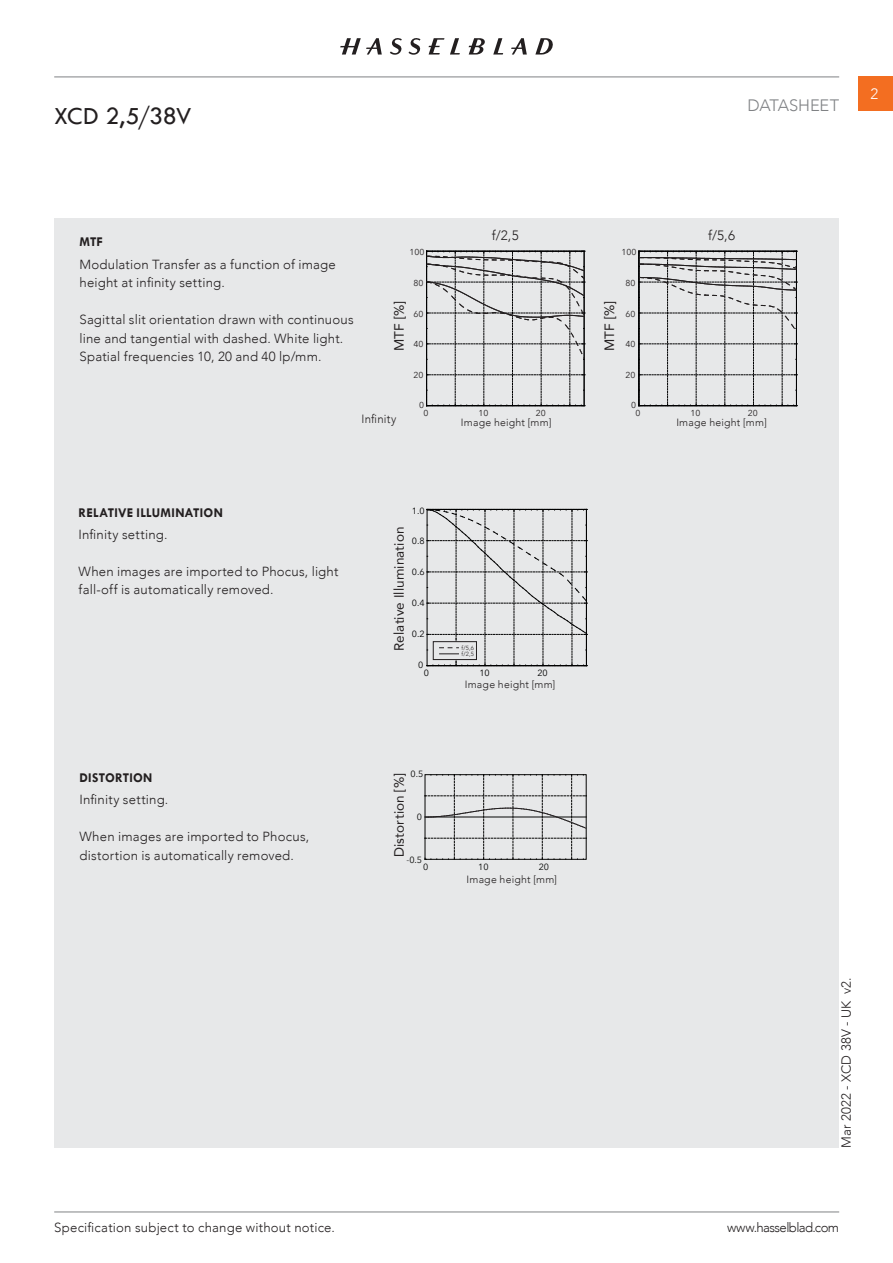
<style>
.page{position:relative;width:893px;height:1263px;background:#fff}
.page>*{position:absolute;margin:0;border:0;box-sizing:border-box;transform-origin:0 0}
.t1{font:25.5px "Tw Cen";letter-spacing:-.02em;color:#231f20}
.t2{font:300 16.5px "Avenir";letter-spacing:-.01em;color:#808285}
.t3{font:300 15px "Avenir";color:#fff}
.page_no{font:13.5px "Avenir";letter-spacing:.01em;color:#231f20}
.Heading_3{font:700 13.5px "Tw Cen";letter-spacing:.015em;color:#231f20}
.page_no-2{font:300 13.5px "Avenir";color:#231f20}
.spec{font:300 13.2px/18.5px "Avenir";letter-spacing:.015em;color:#231f20}
.spec-2{font:300 13.2px "Avenir";letter-spacing:-.045em;color:#231f20}
.Table_text{font:300 12px "Avenir";letter-spacing:.015em;color:#231f20;scale:.95 1}
.page_no-3{font:300 10.5px "Avenir";letter-spacing:.02em;color:#231f20}
.t4{font:9px "Avenir Next";color:#000}
.t5{font:9px "Avenir Next";color:#050504}
.t6{font:8.7px/7.5px "Avenir Next";color:#231f20;text-align:center}
.page_no-4{font:300 6px "Avenir";color:#231f20}
</style>
<div class="page">
<div style="left:54px;top:219px;width:785px;height:929px;background:#e7e8e9"></div>
<svg style="left:425px;top:775px;width:162px;height:85px"></svg>
<div style="left:859px;top:77px;width:34px;height:34px;background:#f36e21"></div>
<hr style="left:54px;top:77px;width:785px;height:1px;background:#808285">
<hr style="left:54px;top:1211px;width:785px;height:1px;background:#808285">
<svg style="left:340px;top:38px;width:213px;height:17px"></svg>
<svg style="left:639px;top:251px;width:158px;height:155px"></svg>
<svg style="left:426px;top:251px;width:159px;height:155px"></svg>
<svg style="left:427px;top:509px;width:160px;height:157px"></svg>
<h1 class="t1" style="left:54px;top:101px;width:139px">XCD 2,5/38V</h1>
<p class="t2" style="left:748px;top:95px;width:93px">DATASHEET</p>
<p class="t3" style="left:870px;top:85px;width:9px">2</p>
<p class="Heading_3" style="left:80px;top:234px;width:25px">MTF</p>
<p class="spec" style="left:80px;top:255px;width:258px">Modulation Transfer as a function of image height at infinity setting.</p>
<p class="spec" style="left:80px;top:310px;width:276px">Sagittal slit orientation drawn with continuous line and tangential with dashed. White light.<br>Spatial frequencies 10, 20 and 40 lp/mm.</p>
<p class="page_no-2" style="left:492px;top:228px;width:29px">f/2,5</p>
<p class="page_no-2" style="left:708px;top:228px;width:29px">f/5,6</p>
<p class="t6" style="left:621px;top:248px;width:17px">100</p>
<p class="t6" style="left:626px;top:279px;width:12px">80</p>
<p class="t6" style="left:626px;top:309px;width:12px">60</p>
<p class="t6" style="left:626px;top:340px;width:12px">40</p>
<p class="t6" style="left:626px;top:371px;width:12px">20</p>
<p class="t6" style="left:631px;top:401px;width:11px">0<br>0</p>
<p class="t6" style="left:690px;top:409px;width:12px">10</p>
<p class="t6" style="left:748px;top:409px;width:12px">20</p>
<p class="t6" style="left:409px;top:248px;width:17px">100</p>
<p class="t6" style="left:414px;top:279px;width:12px">80</p>
<p class="t6" style="left:414px;top:309px;width:12px">60</p>
<p class="t6" style="left:414px;top:340px;width:12px">40</p>
<p class="t6" style="left:414px;top:371px;width:12px">20</p>
<p class="t6" style="left:419px;top:401px;width:11px">0<br>0</p>
<p class="t6" style="left:478px;top:409px;width:12px">10</p>
<p class="t6" style="left:536px;top:409px;width:12px">20</p>
<p class="page_no" style="left:388px;top:351px;width:51px;rotate:-90deg">MTF [%]</p>
<p class="page_no" style="left:599px;top:351px;width:51px;rotate:-90deg">MTF [%]</p>
<p class="Table_text" style="left:362px;top:412px;width:38px">Infinity</p>
<p class="page_no-3" style="left:461px;top:416px;width:92px">Image height [mm]</p>
<p class="page_no-3" style="left:676px;top:416px;width:92px">Image height [mm]</p>
<p class="Heading_3" style="left:79px;top:504px;width:146px">RELATIVE ILLUMINATION</p>
<p class="spec" style="left:79px;top:525px;width:90px">Infinity setting.</p>
<p class="spec" style="left:79px;top:562px;width:261px">When images are imported to Phocus, light fall-off is automatically removed.</p>
<p class="page_no" style="left:388px;top:651px;width:126px;rotate:-90deg">Relative Illumination</p>
<p class="t4" style="left:412px;top:503px;width:14px">1.0</p>
<p class="t4" style="left:412px;top:533px;width:14px">0.8</p>
<p class="t4" style="left:412px;top:564px;width:14px">0.6</p>
<p class="t4" style="left:412px;top:595px;width:14px">0.4</p>
<p class="t4" style="left:412px;top:627px;width:14px">0.2</p>
<p class="page_no-4" style="left:462px;top:644px;width:14px">f/5,6</p>
<p class="page_no-4" style="left:462px;top:651px;width:14px">f/2,5</p>
<p class="t4" style="left:418px;top:658px;width:7px">0</p>
<p class="t4" style="left:424px;top:665px;width:7px">0</p>
<p class="t4" style="left:479px;top:665px;width:12px">10</p>
<p class="t4" style="left:537px;top:665px;width:12px">20</p>
<p class="page_no-3" style="left:465px;top:678px;width:92px">Image height [mm]</p>
<p class="Heading_3" style="left:80px;top:769px;width:74px">DISTORTION</p>
<p class="spec" style="left:80px;top:790px;width:90px">Infinity setting.</p>
<p class="spec" style="left:80px;top:827px;width:231px">When images are imported to Phocus, distortion is automatically removed.</p>
<p class="t5" style="left:410px;top:766px;width:14px">0.5</p>
<p class="t5" style="left:417px;top:809px;width:7px">0</p>
<p class="t5" style="left:406px;top:852px;width:17px">-0.5</p>
<p class="page_no" style="left:388px;top:857px;width:85px;rotate:-90deg">Distortion [%]</p>
<p class="t5" style="left:423px;top:859px;width:7px">0</p>
<p class="t5" style="left:478px;top:859px;width:12px">10</p>
<p class="t5" style="left:539px;top:859px;width:12px">20</p>
<p class="page_no-3" style="left:467px;top:873px;width:92px">Image height [mm]</p>
<p class="spec" style="left:837px;top:1148px;width:172px;rotate:-90deg">Mar 2022 - XCD 38V - UK v2.</p>
<p class="spec" style="left:54px;top:1218px;width:282px">Specification subject to change without notice.</p>
<p class="spec-2" style="left:727px;top:1219px;width:114px">www.hasselblad.com</p>
</div>
